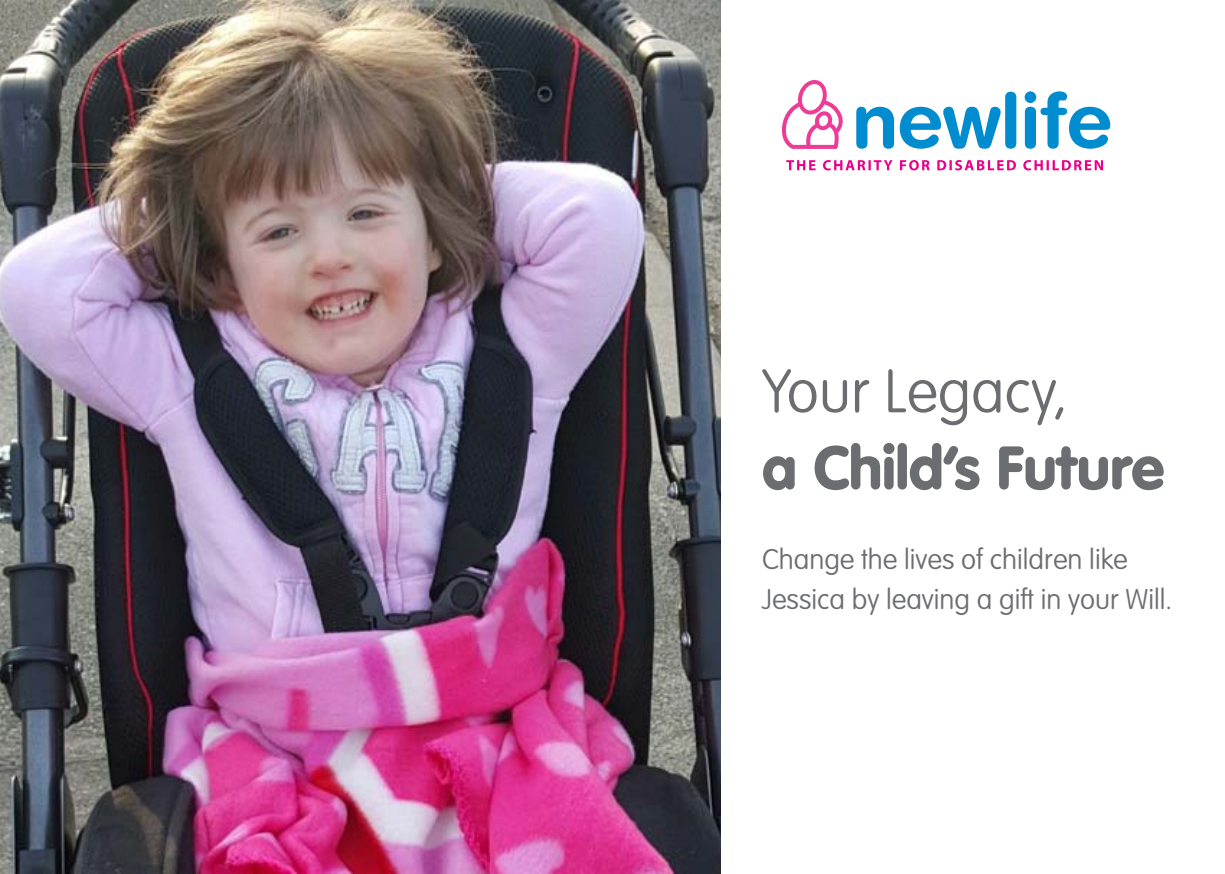
<style>
.page{position:relative;width:1225px;height:874px;background:#fff}
.page>*{position:absolute;margin:0;border:0;box-sizing:border-box;transform-origin:0 0}
.t1{font:900 60px "VAG Rounded Std";color:#6c6d70}
.t2{font:100 60px "VAG Rounded Std";color:#6c6d70}
.t3{font:100 28px/40px "VAG Rounded Std";color:#6c6d70}
</style>
<div class="page">
<img style="left:0;top:0;width:721px;height:873px">
<svg style="left:856px;top:91px;width:254px;height:58px"></svg>
<svg style="left:782px;top:80px;width:61px;height:69px"></svg>
<svg style="left:786px;top:160px;width:317px;height:10px"></svg>
<h1 class="t2" style="left:762px;top:357px;width:307px">Your Legacy,</h1>
<h1 class="t1" style="left:762px;top:431px;width:404px">a Child’s Future</h1>
<p class="t3" style="left:762px;top:540px;width:412px">Change the lives of children like<br>Jessica by leaving a gift in your Will.</p>
</div>
